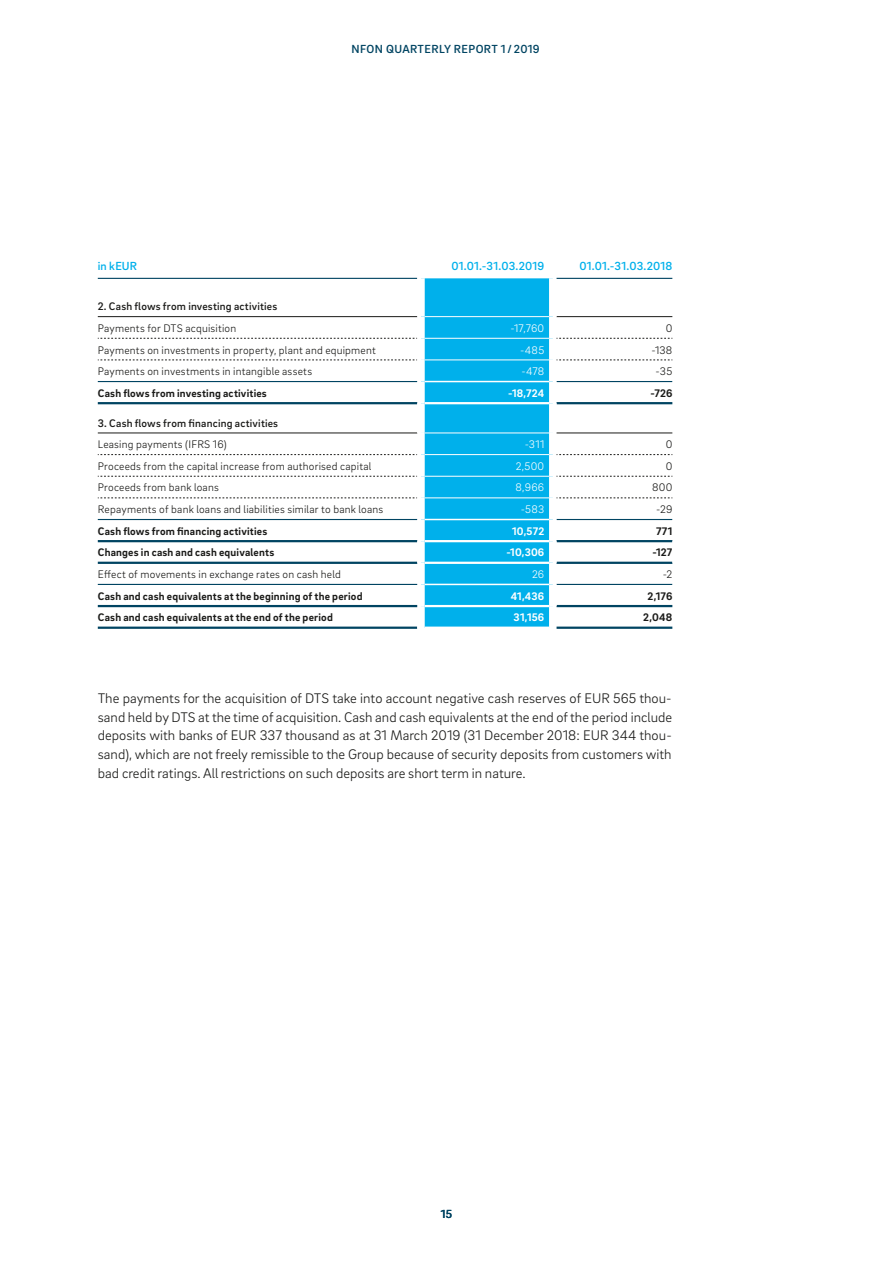
<style>
.page{position:relative;width:893px;height:1263px;background:#fff}
.page>*{position:absolute;margin:0;border:0;box-sizing:border-box;transform-origin:0 0}
.t1{font:300 14.25px/18.8px "Brix Sans";color:#1a1a18;text-align:justify}
.t2{font:500 12px "Brix Sans";letter-spacing:.015em;color:#00b0eb}
.t3{font:500 12px "Brix Sans";letter-spacing:.035em;color:#004462}
.t4{font:300 11.25px "Brix Sans";letter-spacing:.015em;color:#1a1a18}
.t5{font:700 11.25px "Brix Sans";letter-spacing:.02em;color:#1a1a18}
.t6{font:500 11.25px "Brix Sans";letter-spacing:.02em;color:#1a1a18}
.t7{font:300 11.25px "Brix Sans";letter-spacing:.02em;color:#fff}
.t8{font:700 11.25px "Brix Sans";letter-spacing:.015em;color:#fff}
</style>
<div class="page">
<div style="left:425px;top:278px;width:124px;height:349px;background:#00b0eb"></div>
<svg style="left:98px;top:338px;width:319px;height:1px"></svg>
<svg style="left:98px;top:360px;width:319px;height:1px"></svg>
<svg style="left:98px;top:454px;width:319px;height:1px"></svg>
<svg style="left:98px;top:476px;width:319px;height:1px"></svg>
<svg style="left:98px;top:498px;width:319px;height:1px"></svg>
<hr style="left:425px;top:338px;width:124px;height:1px;background:#fff">
<hr style="left:425px;top:360px;width:124px;height:1px;background:#fff">
<hr style="left:425px;top:454px;width:124px;height:1px;background:#fff">
<hr style="left:425px;top:476px;width:124px;height:1px;background:#fff">
<hr style="left:425px;top:498px;width:124px;height:1px;background:#fff">
<hr style="left:425px;top:402px;width:124px;height:2px;background:#fff">
<svg style="left:557px;top:338px;width:115px;height:1px"></svg>
<svg style="left:557px;top:360px;width:115px;height:1px"></svg>
<svg style="left:557px;top:454px;width:115px;height:1px"></svg>
<svg style="left:557px;top:476px;width:115px;height:1px"></svg>
<svg style="left:557px;top:498px;width:115px;height:1px"></svg>
<hr style="left:98px;top:278px;width:319px;height:1px;background:#004462">
<hr style="left:98px;top:316px;width:319px;height:1px;background:#1a1a18">
<hr style="left:557px;top:316px;width:115px;height:1px;background:#1a1a18">
<hr style="left:98px;top:381px;width:319px;height:1px;background:#004462">
<hr style="left:425px;top:381px;width:124px;height:1px;background:#fff">
<hr style="left:557px;top:381px;width:115px;height:1px;background:#004462">
<hr style="left:98px;top:402px;width:319px;height:2px;background:#004462">
<hr style="left:98px;top:433px;width:319px;height:1px;background:#1a1a18">
<hr style="left:425px;top:433px;width:124px;height:1px;background:#fff">
<hr style="left:557px;top:402px;width:115px;height:2px;background:#004462">
<hr style="left:557px;top:433px;width:115px;height:1px;background:#1a1a18">
<hr style="left:98px;top:519px;width:319px;height:1px;background:#004462">
<hr style="left:425px;top:519px;width:124px;height:1px;background:#fff">
<hr style="left:557px;top:519px;width:115px;height:1px;background:#004462">
<hr style="left:98px;top:540px;width:319px;height:2px;background:#004462">
<hr style="left:98px;top:562px;width:319px;height:2px;background:#004462">
<hr style="left:425px;top:540px;width:124px;height:2px;background:#fff">
<hr style="left:425px;top:562px;width:124px;height:2px;background:#fff">
<hr style="left:557px;top:540px;width:115px;height:2px;background:#004462">
<hr style="left:557px;top:562px;width:115px;height:2px;background:#004462">
<hr style="left:98px;top:627px;width:319px;height:2px;background:#004462">
<hr style="left:557px;top:627px;width:115px;height:2px;background:#004462">
<hr style="left:557px;top:584px;width:115px;height:1px;background:#004462">
<hr style="left:557px;top:605px;width:115px;height:2px;background:#004462">
<hr style="left:425px;top:584px;width:124px;height:1px;background:#fff">
<hr style="left:425px;top:605px;width:124px;height:2px;background:#fff">
<hr style="left:98px;top:584px;width:319px;height:1px;background:#004462">
<hr style="left:98px;top:605px;width:319px;height:2px;background:#004462">
<hr style="left:425px;top:316px;width:124px;height:1px;background:#fff">
<hr style="left:557px;top:278px;width:115px;height:1px;background:#004462">
<p class="t3" style="left:351px;top:41px;width:190px">NFON QUARTERLY REPORT 1/ 2019</p>
<p class="t2" style="left:98px;top:258px;width:41px">in kEUR</p>
<p class="t2" style="left:451px;top:258px;width:94px">01.01.-31.03.2019</p>
<p class="t2" style="left:579px;top:258px;width:94px">01.01.-31.03.2018</p>
<p class="t6" style="left:98px;top:299px;width:181px">2. Cash flows from investing activities</p>
<p class="t4" style="left:98px;top:321px;width:140px">Payments for DTS acquisition</p>
<p class="t7" style="left:511px;top:321px;width:35px">-17,760</p>
<p class="t4" style="left:666px;top:321px;width:8px">0</p>
<p class="t4" style="left:98px;top:343px;width:280px">Payments on investments in property, plant and equipment</p>
<p class="t7" style="left:520px;top:343px;width:26px">-485</p>
<p class="t4" style="left:651px;top:343px;width:22px">-138</p>
<p class="t4" style="left:98px;top:364px;width:216px">Payments on investments in intangible assets</p>
<p class="t7" style="left:521px;top:364px;width:24px">-478</p>
<p class="t4" style="left:656px;top:364px;width:18px">-35</p>
<p class="t5" style="left:98px;top:386px;width:171px">Cash flows from investing activities</p>
<p class="t8" style="left:508px;top:386px;width:38px">-18,724</p>
<p class="t5" style="left:650px;top:386px;width:23px">-726</p>
<p class="t6" style="left:98px;top:415px;width:182px">3. Cash flows from financing activities</p>
<p class="t4" style="left:98px;top:437px;width:130px">Leasing payments (IFRS 16)</p>
<p class="t7" style="left:525px;top:437px;width:21px">-311</p>
<p class="t4" style="left:666px;top:437px;width:8px">0</p>
<p class="t4" style="left:98px;top:459px;width:275px">Proceeds from the capital increase from authorised capital</p>
<p class="t7" style="left:516px;top:459px;width:30px">2,500</p>
<p class="t4" style="left:666px;top:459px;width:8px">0</p>
<p class="t4" style="left:98px;top:480px;width:123px">Proceeds from bank loans</p>
<p class="t7" style="left:515px;top:480px;width:30px">8,966</p>
<p class="t4" style="left:652px;top:480px;width:22px">800</p>
<p class="t4" style="left:98px;top:502px;width:287px">Repayments of bank loans and liabilities similar to bank loans</p>
<p class="t7" style="left:521px;top:502px;width:25px">-583</p>
<p class="t4" style="left:656px;top:502px;width:18px">-29</p>
<p class="t5" style="left:98px;top:524px;width:171px">Cash flows from financing activities</p>
<p class="t8" style="left:512px;top:524px;width:34px">10,572</p>
<p class="t5" style="left:656px;top:524px;width:18px">771</p>
<p class="t5" style="left:98px;top:545px;width:178px">Changes in cash and cash equivalents</p>
<p class="t8" style="left:506px;top:545px;width:39px">-10,306</p>
<p class="t5" style="left:652px;top:545px;width:22px">-127</p>
<p class="t4" style="left:98px;top:567px;width:245px">Effect of movements in exchange rates on cash held</p>
<p class="t7" style="left:532px;top:567px;width:14px">26</p>
<p class="t4" style="left:663px;top:567px;width:11px">-2</p>
<p class="t5" style="left:98px;top:588px;width:266px">Cash and cash equivalents at the beginning of the period</p>
<p class="t8" style="left:511px;top:588px;width:35px">41,436</p>
<p class="t5" style="left:647px;top:588px;width:26px">2,176</p>
<p class="t5" style="left:98px;top:610px;width:237px">Cash and cash equivalents at the end of the period</p>
<p class="t8" style="left:514px;top:610px;width:32px">31,156</p>
<p class="t5" style="left:643px;top:610px;width:31px">2,048</p>
<p class="t1" style="left:98px;top:688px;width:576px">The payments for the acquisition of DTS take into account negative cash reserves of EUR 565 thou&shy;sand held by DTS at the time of acquisition. Cash and cash equivalents at the end of the period include deposits with banks of EUR 337 thousand as at 31 March 2019 (31 December 2018: EUR 344 thou&shy;sand), which are not freely remissible to the Group because of security deposits from customers with bad credit ratings. All restrictions on such deposits are short term in nature.</p>
<p class="t3" style="left:441px;top:1206px;width:13px">15</p>
</div>
